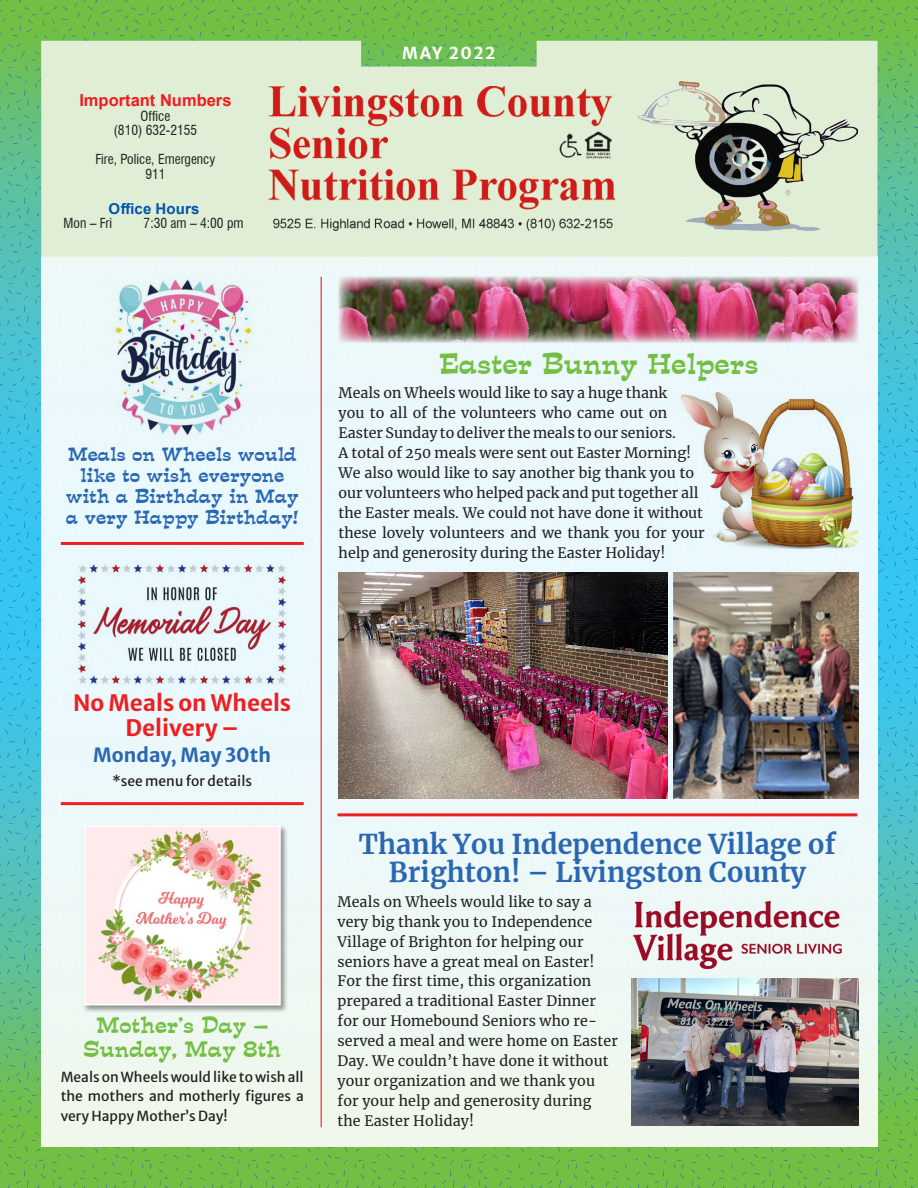
<style>
.page{position:relative;width:918px;height:1188px;background:#fff}
.page>*{position:absolute;margin:0;border:0;box-sizing:border-box;transform-origin:0 0}
.t1{font:700 27px/28.5px "Merriweather";color:#2a67b2;text-align:center}
.t2{font:27px "Expo Plain";color:#72bf43}
.t3{font:700 22.5px/25.5px "Merriweather Sans";color:#ee1f23;text-align:center}
.t4{font:21px/24px "Expo Plain";color:#72bf43;text-align:center}
.t5{font:700 19.5px "Merriweather Sans";color:#2a67b2}
.t6{font:18px/21px "Expo Plain";color:#2a67b2;text-align:center}
.t7{font:700 16.5px "Arial";color:#ee1d23}
.t8{font:700 16.5px "Merriweather Sans";letter-spacing:.1em;color:#fff}
.t9{font:700 15px "Arial";letter-spacing:.01em;color:#0053b0}
.t10{font:14.25px/20px "Merriweather";color:#231f20}
.t11{font:13.8px/19.8px "Merriweather Sans";color:#231f20;text-align:justify}
.t12{font:condensed 13.5px/14.5px "Swiss 721 BT";color:#231f20;text-align:center}
</style>
<div class="page">
<img style="left:0;top:0;width:918px;height:1188px">
<div style="left:41px;top:256px;width:837px;height:891px;background:linear-gradient(to right,#edf9f7,#ebf6f6)"></div>
<div style="left:41px;top:41px;width:837px;height:216px;background:#dfeed4"></div>
<img style="left:102px;top:271px;width:161px;height:175px">
<img style="left:75px;top:563px;width:215px;height:121px">
<div style="left:82px;top:824px;width:206px;height:189px;background:#231f20;opacity:.46"></div>
<img style="left:87px;top:829px;width:191px;height:173px">
<div style="left:84px;top:826px;width:197px;height:179px;border:2px solid #fff"></div>
<img style="left:682px;top:393px;width:176px;height:156px">
<img style="left:339px;top:572px;width:328px;height:227px">
<img style="left:674px;top:572px;width:184px;height:227px">
<img style="left:617px;top:898px;width:240px;height:73px">
<hr style="left:321px;top:277px;width:1px;height:850px;background:#ee1f23">
<hr style="left:61px;top:802px;width:243px;height:3px;background:#ee1f23">
<hr style="left:61px;top:542px;width:243px;height:3px;background:#ee1f23">
<hr style="left:338px;top:813px;width:519px;height:3px;background:#ee1f23">
<img style="left:339px;top:277px;width:519px;height:65px">
<img style="left:631px;top:979px;width:227px;height:147px">
<img style="left:268px;top:86px;width:347px;height:145px">
<img style="left:638px;top:81px;width:219px;height:149px">
<p class="t7" style="left:79px;top:89px;width:154px">Important Numbers</p>
<p class="t12" style="left:114px;top:108px;width:85px">Office<br>(810) 632-2155</p>
<p class="t12" style="left:95px;top:152px;width:122px">Fire, Police, Emergency<br>911</p>
<p class="t9" style="left:109px;top:198px;width:92px">Office Hours</p>
<p class="t12" style="left:64px;top:216px;width:50px">Mon – Fri</p>
<p class="t12" style="left:144px;top:216px;width:101px">7:30 am – 4:00 pm</p>
<p class="t8" style="left:402px;top:39px;width:95px">MAY 2022</p>
<p class="t6" style="left:66px;top:443px;width:234px">Meals on Wheels would like to wish everyone with a Birthday in May a very Happy Birthday!</p>
<h1 class="t2" style="left:439px;top:343px;width:321px">Easter Bunny Helpers</h1>
<p class="t10" style="left:339px;top:383px;width:367px">Meals on Wheels would like to say a huge thank<br>you to all of the volunteers who came out on Easter Sunday to deliver the meals to our seniors.<br>A total of 250 meals were sent out Easter Morning!<br>We also would like to say another big thank you to our volunteers who helped pack and put together all the Easter meals. We could not have done it without these lovely volunteers and we thank you for your help and generosity during the Easter Holiday!</p>
<h2 class="t3" style="left:73px;top:688px;width:220px">No Meals on Wheels<br>Delivery –</h2>
<h3 class="t5" style="left:93px;top:738px;width:179px">Monday, May 30th</h3>
<p class="t11" style="left:112px;top:770px;width:141px">*see menu for details</p>
<h3 class="t4" style="left:83px;top:1013px;width:200px">Mother’s Day –<br>Sunday, May 8th</h3>
<p class="t11" style="left:61px;top:1065px;width:245px">Meals on Wheels would like to wish all the mothers and motherly figures a very Happy Mother’s Day!</p>
<h1 class="t1" style="left:359px;top:829px;width:479px">Thank You Independence Village of<br>Brighton! – Livingston County</h1>
<p class="t10" style="left:338px;top:891px;width:282px">Meals on Wheels would like to say a very big thank you to Independence Village of Brighton for helping our seniors have a great meal on Easter!<br>For the first time, this organization prepared a traditional Easter Dinner for our Homebound Seniors who re&shy;served a meal and were home on Easter Day. We couldn’t have done it without your organization and we thank you for your help and generosity during the Easter Holiday!</p>
</div>
